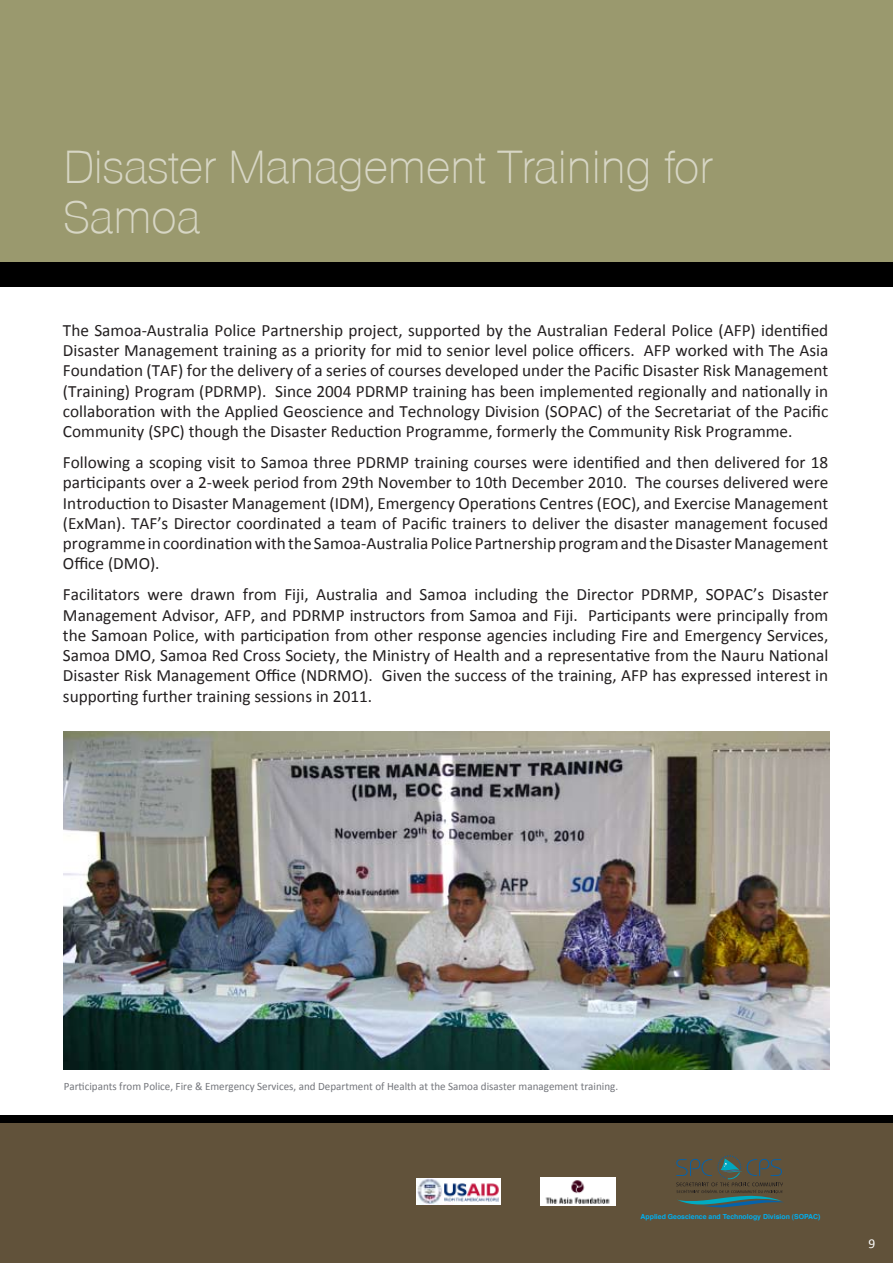
<style>
.page{position:relative;width:893px;height:1263px;background:#fff}
.page>*{position:absolute;margin:0;border:0;box-sizing:border-box;transform-origin:0 0}
.t1{font:200 45px/49.5px "Olympia";color:#d7d6c5}
.t2{font:17.25px/20.2px "Calibri";color:#231f20;text-align:justify}
.t3{font:13.5px "Calibri";color:#fff}
.t4{font:11.25px "Calibri";color:#73757b}
.t5{font:700 6.9px "Helvetica";color:#00aeef}
</style>
<div class="page">
<div style="left:0;top:0;width:893px;height:264px;background:#9a996e"></div>
<div style="left:0;top:1121px;width:893px;height:142px;background:#61523a"></div>
<div style="left:0;top:262px;width:893px;height:25px;background:#000"></div>
<div style="left:0;top:1115px;width:893px;height:8px;background:#000"></div>
<img style="left:64px;top:731px;width:765px;height:338px">
<img style="left:540px;top:1178px;width:75px;height:27px">
<div style="left:417px;top:1178px;width:84px;height:27px;background:#fff"></div>
<img style="left:417px;top:1178px;width:42px;height:27px">
<img style="left:444px;top:1183px;width:55px;height:18px">
<svg style="left:676px;top:1155px;width:108px;height:53px"></svg>
<h1 class="t1" style="left:64px;top:143px;width:650px">Disaster Management Training for<br>Samoa</h1>
<p class="t2" style="left:63px;top:319px;width:767px">The Samoa-Australia Police Partnership project, supported by the Australian Federal Police (AFP) identified Disaster Management training as a priority for mid to senior level police officers. AFP worked with The Asia Foundation (TAF) for the delivery of a series of courses developed under the Pacific Disaster Risk Management (Training) Program (PDRMP). Since 2004 PDRMP training has been implemented regionally and nationally in collaboration with the Applied Geoscience and Technology Division (SOPAC) of the Secretariat of the Pacific Community (SPC) though the Disaster Reduction Programme, formerly the Community Risk Programme.</p>
<p class="t2" style="left:63px;top:451px;width:767px">Following a scoping visit to Samoa three PDRMP training courses were identified and then delivered for 18 participants over a 2-week period from 29th November to 10th December 2010. The courses delivered were Introduction to Disaster Management (IDM), Emergency Operations Centres (EOC), and Exercise Management (ExMan). TAF’s Director coordinated a team of Pacific trainers to deliver the disaster management focused programme in coordination with the Samoa-Australia Police Partnership program and the Disaster Management Office (DMO).</p>
<p class="t2" style="left:63px;top:584px;width:767px">Facilitators were drawn from Fiji, Australia and Samoa including the Director PDRMP, SOPAC’s Disaster Management Advisor, AFP, and PDRMP instructors from Samoa and Fiji. Participants were principally from the Samoan Police, with participation from other response agencies including Fire and Emergency Services, Samoa DMO, Samoa Red Cross Society, the Ministry of Health and a representative from the Nauru National Disaster Risk Management Office (NDRMO). Given the success of the training, AFP has expressed interest in supporting further training sessions in 2011.</p>
<p class="t4" style="left:64px;top:1079px;width:556px">Participants from Police, Fire &amp; Emergency Services, and Department of Health at the Samoa disaster management training.</p>
<p class="t5" style="left:641px;top:1211px;width:181px">Applied Geoscience and Technology Division (SOPAC)</p>
<p class="t3" style="left:869px;top:1235px;width:8px">9</p>
</div>
